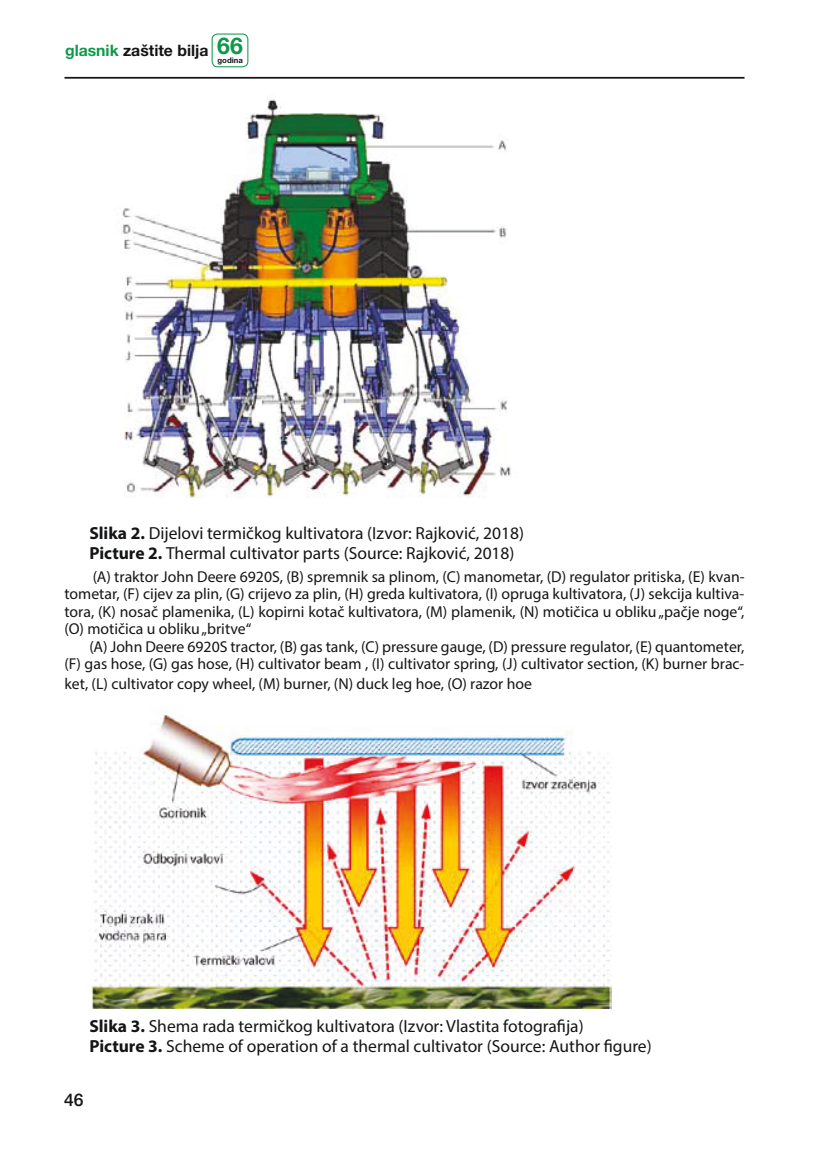
<style>
.page{position:relative;width:819px;height:1166px;background:#fff}
.page>*{position:absolute;margin:0;border:0;box-sizing:border-box;transform-origin:0 0}
.t1{font:17.5px/20.1px "Myriad Pro";color:#141517}
.t2{font:500 17.5px "Helvetica Neue LT Pro";color:#141517}
.t3{font:15.75px/17.5px "Myriad Pro";color:#141517;text-align:justify}
.t4{font:700 15.75px "Helvetica Neue LT Pro";color:#141517}
.t5{font:700 7.7px "Helvetica Neue LT Pro";color:#141517}
.s1{color:#10994a}
.s2{font-size:23.1px;color:#10994a}
.s3{font-weight:700}
</style>
<div class="page">
<hr style="left:64px;top:77px;width:680px;height:2px;background:#141517">
<div style="left:211px;top:34px;width:37px;height:33px;border:1px solid #10994a;border-radius:5px"></div>
<img style="left:89px;top:715px;width:522px;height:293px">
<img style="left:121px;top:97px;width:390px;height:401px">
<p class="t4" style="left:65px;top:44px;width:179px"><span class="s1">glasnik</span> zaštite bilja <span class="s2">66</span></p>
<p class="t5" style="left:217px;top:58px;width:27px">godina</p>
<p class="t1" style="left:89px;top:524px;width:436px"><span class="s3">Slika 2.</span> Dijelovi termičkog kultivatora (Izvor: Rajković, 2018)<br><span class="s3">Picture 2.</span> Thermal cultivator parts (Source: Rajković, 2018)</p>
<p class="t3" style="left:64px;top:569px;width:681px;text-indent:28px">(A) traktor John Deere 6920S, (B) spremnik sa plinom, (C) manometar, (D) regulator pritiska, (E) kvan&shy;tometar, (F) cijev za plin, (G) crijevo za plin, (H) greda kultivatora, (I) opruga kultivatora, (J) sekcija kultiva&shy;tora, (K) nosač plamenika, (L) kopirni kotač kultivatora, (M) plamenik, (N) motičica u obliku „pačje noge“, (O) motičica u obliku „britve“</p>
<p class="t3" style="left:64px;top:639px;width:681px;text-align:right">(A) John Deere 6920S tractor, (B) gas tank, (C) pressure gauge, (D) pressure regulator, (E) quantometer,<br>(F) gas hose, (G) gas hose, (H) cultivator beam , (I) cultivator spring, (J) cultivator section, (K) burner brac-</p>
<p class="t3" style="left:64px;top:676px;width:469px">ket, (L) cultivator copy wheel, (M) burner, (N) duck leg hoe, (O) razor hoe</p>
<p class="t1" style="left:89px;top:1017px;width:563px"><span class="s3">Slika 3.</span> Shema rada termičkog kultivatora (Izvor: Vlastita fotografija)<br><span class="s3">Picture 3.</span> Scheme of operation of a thermal cultivator (Source: Author figure)</p>
<p class="t2" style="left:64px;top:1090px;width:21px">46</p>
</div>
